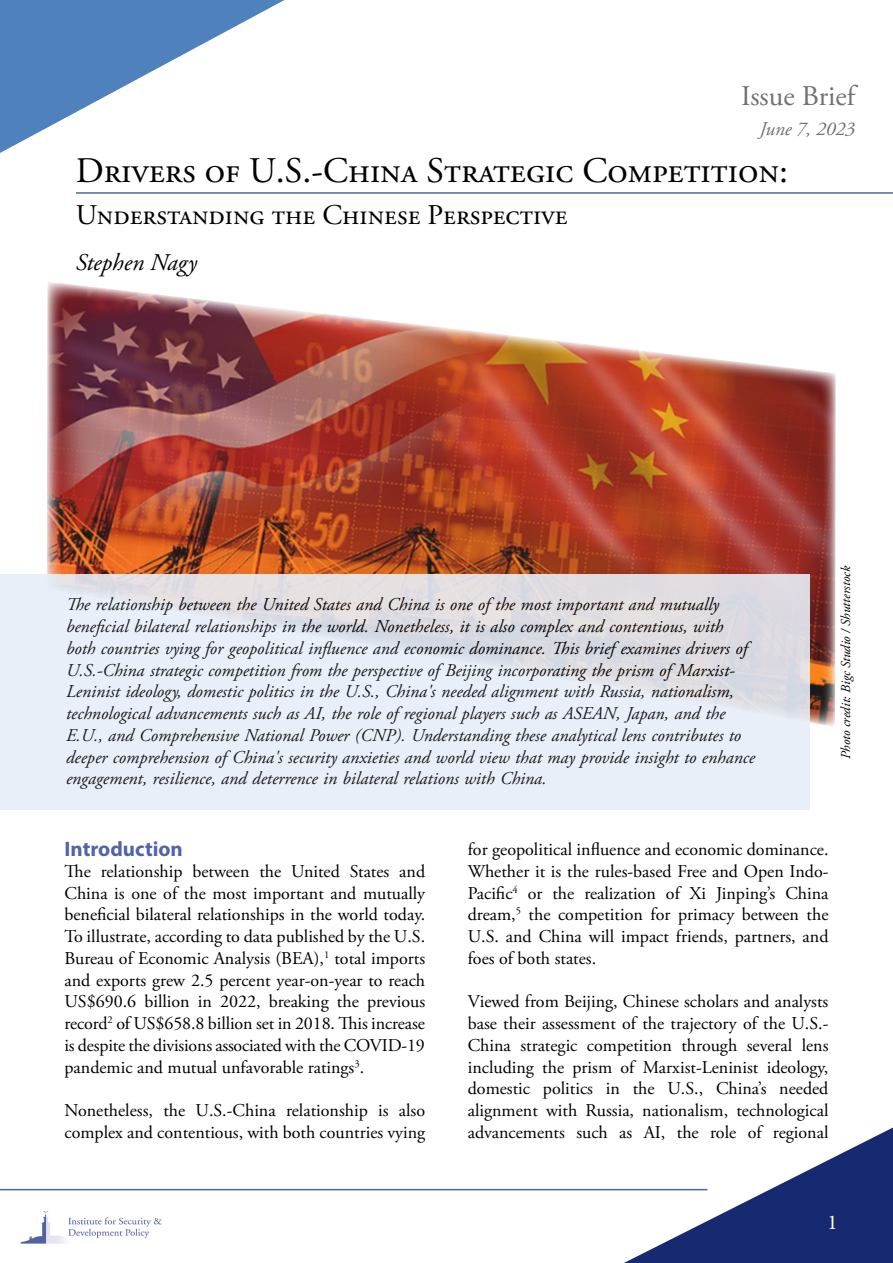
<style>
.page{position:relative;width:893px;height:1263px;background:#fff}
.page>*{position:absolute;margin:0;border:0;box-sizing:border-box;transform-origin:0 0}
.Subtitle{font:36px "Adobe Garamond Pro";color:#000}
.Subtitle-2{font:28.5px "Adobe Garamond Pro";color:#000}
.t1{font:28.5px "Adobe Garamond Pro";color:#707172}
.Author{font:italic 24px "Adobe Garamond Pro";color:#000}
.Head-1{font:700 21px "Myriad Pro";color:#5065a6}
.t2{font:21px "Minion Pro";color:#fff}
.t3{font:italic 19.5px "Adobe Garamond Pro";color:#707172}
.t4{font:18px/21.8px "Adobe Garamond Pro";color:#000;text-align:justify}
.t5{font:italic 18px/21.8px "Adobe Garamond Pro";color:#000}
.t6{font:italic 13.5px "Adobe Garamond Pro";color:#000}
</style>
<div class="page">
<img style="left:45px;top:282px;width:791px;height:447px">
<svg style="left:0;top:0;width:284px;height:153px"></svg>
<img style="left:20px;top:1210px;width:142px;height:34px">
<hr style="left:0;top:1189px;width:707px;height:1px;background:#5066a7">
<svg style="left:624px;top:1127px;width:269px;height:136px"></svg>
<svg style="left:0;top:575px;width:809px;height:235px;background:#e5e9f1"></svg>
<hr style="left:76px;top:192px;width:817px;height:2px;background:#5066a7">
<p class="t1" style="left:741px;top:78px;width:119px">Issue Brief</p>
<p class="t3" style="left:760px;top:117px;width:97px">June 7, 2023</p>
<p class="Subtitle" style="left:76px;top:149px;width:714px">Drivers of U.S.-China Strategic Competition:</p>
<p class="Subtitle-2" style="left:76px;top:198px;width:493px">Understanding the Chinese Perspective</p>
<p class="Author" style="left:76px;top:247px;width:123px">Stephen Nagy</p>
<p class="t5" style="left:66px;top:594px;width:690px">The relationship between the United States and China is one of the most important and mutually beneficial bilateral relationships in the world. Nonetheless, it is also complex and contentious, with both countries vying for geopolitical influence and economic dominance. This brief examines drivers of U.S.-China strategic competition from the perspective of Beijing incorporating the prism of Marxist-Leninist ideology, domestic politics in the U.S., China's needed alignment with Russia, nationalism, technological advancements such as AI, the role of regional players such as ASEAN, Japan, and the E.U., and Comprehensive National Power (CNP). Understanding these analytical lens contributes to deeper comprehension of China's security anxieties and world view that may provide insight to enhance engagement, resilience, and deterrence in bilateral relations with China.</p>
<p class="t6" style="left:838px;top:759px;width:195px;rotate:-90deg">Photo credit: Bigc Studio / Shutterstock</p>
<p class="Head-1" style="left:64px;top:835px;width:120px">Introduction</p>
<p class="t4" style="left:64px;top:861px;width:362px">The relationship between the United States and China is one of the most important and mutually beneficial bilateral relationships in the world today.<br>To illustrate, according to data published by the U.S.<br>Bureau of Economic Analysis (BEA),<sup>1</sup> total imports and exports grew 2.5 percent year-on-year to reach US$690.6 billion in 2022, breaking the previous record<sup>2</sup> of US$658.8 billion set in 2018. This increase is despite the divisions associated with the COVID-19 pandemic and mutual unfavorable ratings<sup>3</sup>.</p>
<p class="t4" style="left:64px;top:1100px;width:362px">Nonetheless, the U.S.-China relationship is also complex and contentious, with both countries vying</p>
<p class="t4" style="left:468px;top:839px;width:362px">for geopolitical influence and economic dominance.<br>Whether it is the rules-based Free and Open Indo-Pacific<sup>4</sup> or the realization of Xi Jinping’s China dream,<sup>5</sup> the competition for primacy between the U.S. and China will impact friends, partners, and foes of both states.</p>
<p class="t4" style="left:468px;top:991px;width:362px">Viewed from Beijing, Chinese scholars and analysts base their assessment of the trajectory of the U.S.- China strategic competition through several lens including the prism of Marxist-Leninist ideology, domestic politics in the U.S., China’s needed alignment with Russia, nationalism, technological advancements such as AI, the role of regional</p>
<p class="t2" style="left:827px;top:1208px;width:12px">1</p>
</div>
